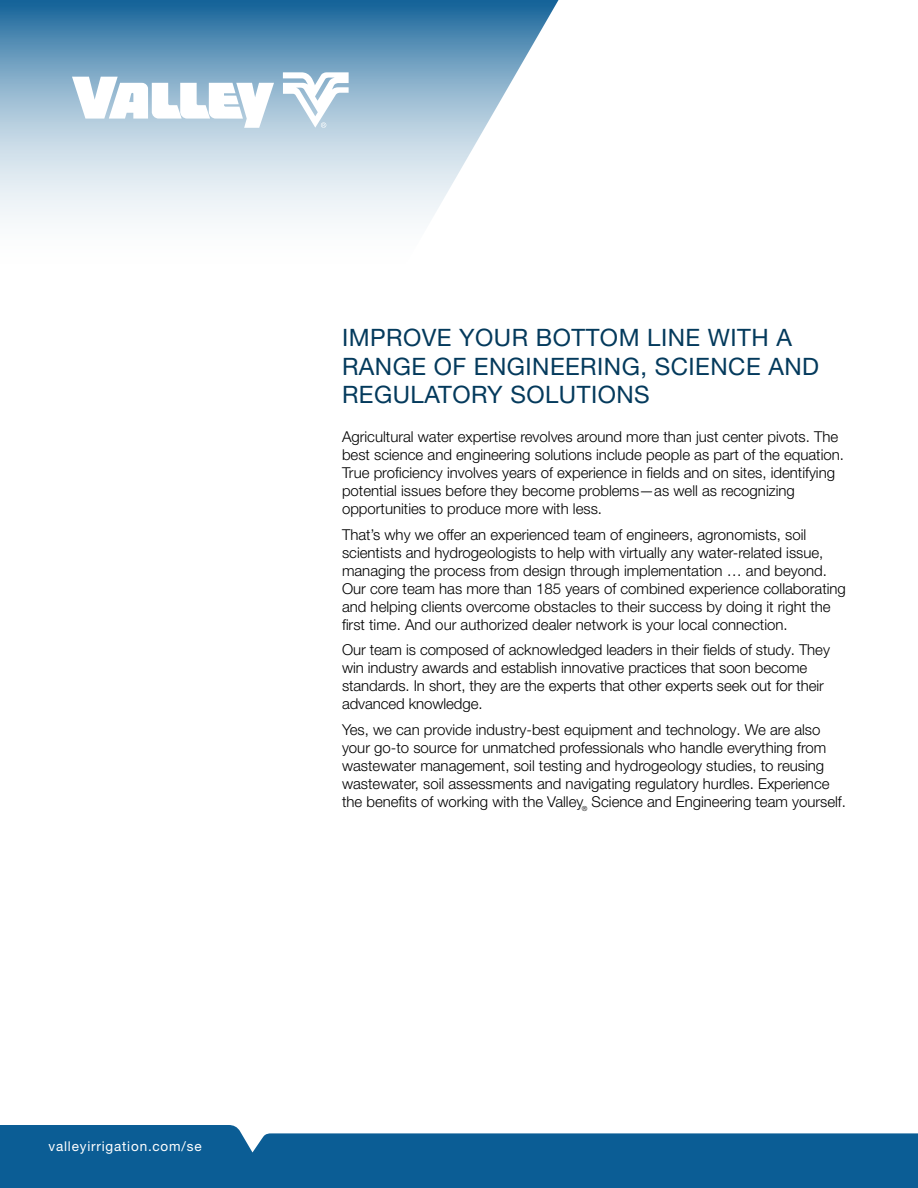
<style>
.page{position:relative;width:918px;height:1188px;background:#fff}
.page>*{position:absolute;margin:0;border:0;box-sizing:border-box;transform-origin:0 0}
.t1{font:24px/28.8px "Helvetica Neue LT Pro";letter-spacing:.02em;color:#043a5c}
.t2{font:300 15px/18px "Helvetica Neue LT Pro";color:#000}
.t3{font:13.5px "Helvetica Neue LT Pro";letter-spacing:.06em;color:#fff}
</style>
<div class="page">
<svg style="left:0;top:0;width:559px;height:220px"></svg>
<svg style="left:0;top:1125px;width:918px;height:63px;background:#246d9f"></svg>
<svg style="left:283px;top:72px;width:66px;height:56px"></svg>
<svg style="left:72px;top:77px;width:202px;height:51px"></svg>
<p class="t3" style="left:49px;top:1138px;width:155px">valleyirrigation.com/se</p>
<h1 class="t1" style="left:342px;top:322px;width:479px">IMPROVE YOUR BOTTOM LINE WITH A<br>RANGE OF ENGINEERING, SCIENCE AND<br>REGULATORY SOLUTIONS</h1>
<p class="t2" style="left:342px;top:428px;width:504px">Agricultural water expertise revolves around more than just center pivots. The best science and engineering solutions include people as part of the equation.<br>True proficiency involves years of experience in fields and on sites, identifying potential issues before they become problems—as well as recognizing opportunities to produce more with less.</p>
<p class="t2" style="left:342px;top:525px;width:506px">That’s why we offer an experienced team of engineers, agronomists, soil scientists and hydrogeologists to help with virtually any water-related issue, managing the process from design through implementation … and beyond.<br>Our core team has more than 185 years of combined experience collaborating and helping clients overcome obstacles to their success by doing it right the first time. And our authorized dealer network is your local connection.</p>
<p class="t2" style="left:342px;top:641px;width:489px">Our team is composed of acknowledged leaders in their fields of study. They win industry awards and establish innovative practices that soon become standards. In short, they are the experts that other experts seek out for their advanced knowledge.</p>
<p class="t2" style="left:342px;top:720px;width:506px">Yes, we can provide industry-best equipment and technology. We are also your go-to source for unmatched professionals who handle everything from wastewater management, soil testing and hydrogeology studies, to reusing wastewater, soil assessments and navigating regulatory hurdles. Experience the benefits of working with the Valley<sub>®</sub> Science and Engineering team yourself.</p>
</div>
